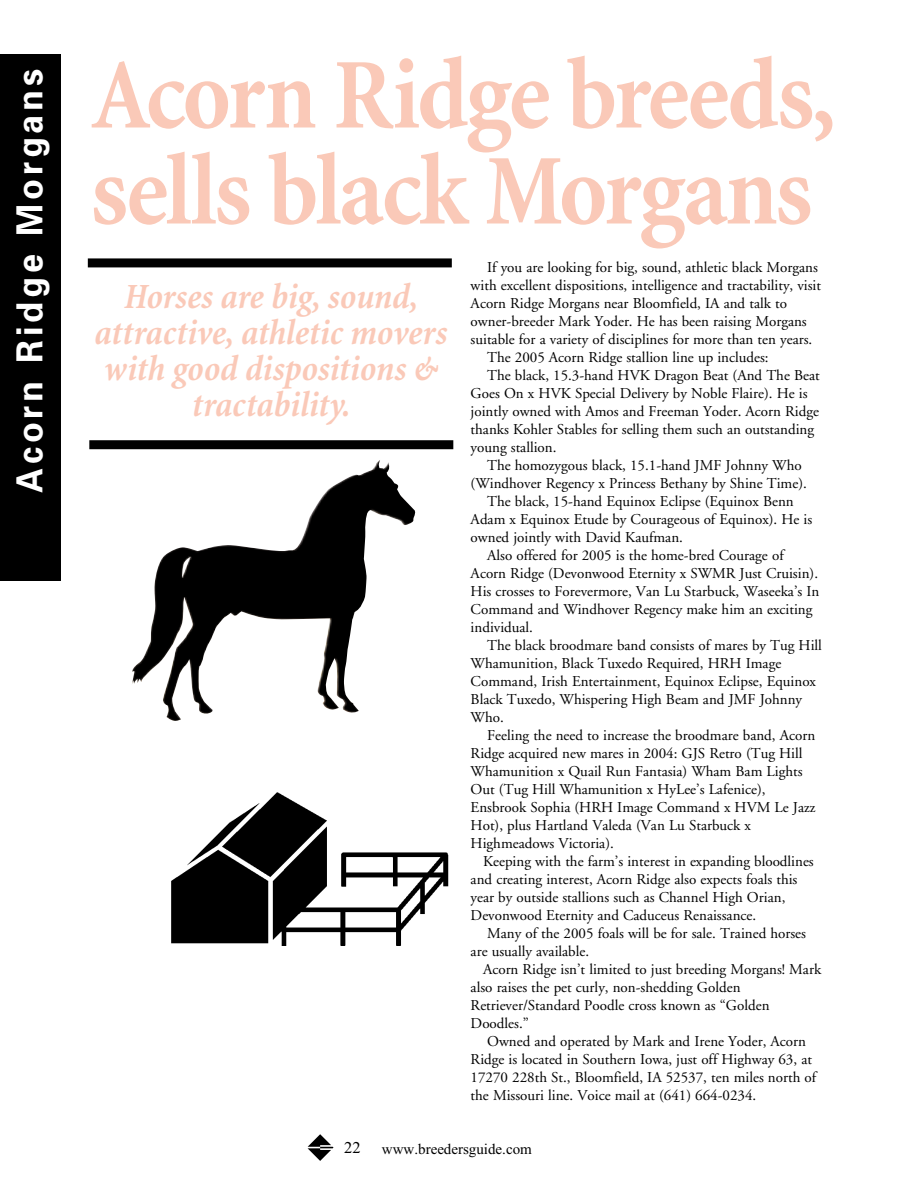
<style>
.page{position:relative;width:918px;height:1188px;background:#fff}
.page>*{position:absolute;margin:0;border:0;box-sizing:border-box;transform-origin:0 0}
.t1{font:700 condensed 102px/96px "Minion";letter-spacing:-.025em;color:#fac9b8}
.t2{font:italic 700 condensed 36px/36px "Minion";letter-spacing:-.005em;color:#fac9b8;text-align:center}
.t3{font:700 36px "Univers";letter-spacing:.11em;color:#fff;scale:.95 1}
.t4{font:16.5px "Times";color:#000}
.t5{font:15px "Adobe Garamond";color:#000}
.t6{font:15px "Times";color:#000}
</style>
<div class="page">
<svg style="left:308px;top:1134px;width:26px;height:27px"></svg>
<div style="left:88px;top:258px;width:364px;height:9px;background:#000"></div>
<div style="left:89px;top:440px;width:364px;height:9px;background:#000"></div>
<img style="left:132px;top:460px;width:284px;height:261px">
<img style="left:171px;top:792px;width:278px;height:153px">
<div style="left:0;top:54px;width:61px;height:526px;background:#000"></div>
<h2 class="t3" style="left:16px;top:493px;width:447px;rotate:-90deg">Acorn Ridge Morgans</h2>
<h1 class="t1" style="left:90px;top:56px;width:746px">Acorn Ridge breeds, sells black Morgans</h1>
<h2 class="t2" style="left:95px;top:282px;width:354px">Horses are big, sound, attractive, athletic movers with good dispositions &amp; tractability.</h2>
<p class="t5" style="left:487px;top:261px;width:332px">If you are looking for big, sound, athletic black Morgans</p>
<p class="t5" style="left:471px;top:279px;width:352px">with excellent dispositions, intelligence and tractability, visit</p>
<p class="t5" style="left:471px;top:297px;width:318px">Acorn Ridge Morgans near Bloomfield, IA and talk to</p>
<p class="t5" style="left:471px;top:315px;width:338px">owner-breeder Mark Yoder. He has been raising Morgans</p>
<p class="t5" style="left:471px;top:333px;width:343px">suitable for a variety of disciplines for more than ten years.</p>
<p class="t5" style="left:487px;top:351px;width:283px">The 2005 Acorn Ridge stallion line up includes:</p>
<p class="t5" style="left:487px;top:369px;width:334px">The black, 15.3-hand HVK Dragon Beat (And The Beat</p>
<p class="t5" style="left:471px;top:387px;width:338px">Goes On x HVK Special Delivery by Noble Flaire). He is</p>
<p class="t5" style="left:471px;top:405px;width:350px">jointly owned with Amos and Freeman Yoder. Acorn Ridge</p>
<p class="t5" style="left:471px;top:423px;width:345px">thanks Kohler Stables for selling them such an outstanding</p>
<p class="t5" style="left:471px;top:441px;width:87px">young stallion.</p>
<p class="t5" style="left:487px;top:459px;width:316px">The homozygous black, 15.1-hand JMF Johnny Who</p>
<p class="t5" style="left:471px;top:477px;width:338px">(Windhover Regency x Princess Bethany by Shine Time).</p>
<p class="t5" style="left:487px;top:495px;width:308px">The black, 15-hand Equinox Eclipse (Equinox Benn</p>
<p class="t5" style="left:471px;top:513px;width:343px">Adam x Equinox Etude by Courageous of Equinox). He is</p>
<p class="t5" style="left:471px;top:531px;width:214px">owned jointly with David Kaufman.</p>
<p class="t5" style="left:487px;top:549px;width:298px">Also offered for 2005 is the home-bred Courage of</p>
<p class="t5" style="left:471px;top:567px;width:349px">Acorn Ridge (Devonwood Eternity x SWMR Just Cruisin).</p>
<p class="t5" style="left:471px;top:585px;width:350px">His crosses to Forevermore, Van Lu Starbuck, Waseeka’s In</p>
<p class="t5" style="left:471px;top:603px;width:343px">Command and Windhover Regency make him an exciting</p>
<p class="t5" style="left:471px;top:621px;width:64px">individual.</p>
<p class="t5" style="left:487px;top:639px;width:336px">The black broodmare band consists of mares by Tug Hill</p>
<p class="t5" style="left:471px;top:657px;width:312px">Whamunition, Black Tuxedo Required, HRH Image</p>
<p class="t5" style="left:471px;top:675px;width:347px">Command, Irish Entertainment, Equinox Eclipse, Equinox</p>
<p class="t5" style="left:471px;top:693px;width:333px">Black Tuxedo, Whispering High Beam and JMF Johnny</p>
<p class="t5" style="left:471px;top:711px;width:35px">Who.</p>
<p class="t5" style="left:487px;top:729px;width:330px">Feeling the need to increase the broodmare band, Acorn</p>
<p class="t5" style="left:471px;top:747px;width:333px">Ridge acquired new mares in 2004: GJS Retro (Tug Hill</p>
<p class="t5" style="left:471px;top:765px;width:333px">Whamunition x Quail Run Fantasia) Wham Bam Lights</p>
<p class="t5" style="left:471px;top:783px;width:296px">Out (Tug Hill Whamunition x HyLee’s Lafenice),</p>
<p class="t5" style="left:471px;top:801px;width:346px">Ensbrook Sophia (HRH Image Command x HVM Le Jazz</p>
<p class="t5" style="left:471px;top:819px;width:282px">Hot), plus Hartland Valeda (Van Lu Starbuck x</p>
<p class="t5" style="left:471px;top:837px;width:145px">Highmeadows Victoria).</p>
<p class="t5" style="left:483px;top:855px;width:332px">Keeping with the farm’s interest in expanding bloodlines</p>
<p class="t5" style="left:471px;top:873px;width:328px">and creating interest, Acorn Ridge also expects foals this</p>
<p class="t5" style="left:471px;top:891px;width:316px">year by outside stallions such as Channel High Orian,</p>
<p class="t5" style="left:471px;top:909px;width:287px">Devonwood Eternity and Caduceus Renaissance.</p>
<p class="t5" style="left:487px;top:927px;width:320px">Many of the 2005 foals will be for sale. Trained horses</p>
<p class="t5" style="left:471px;top:945px;width:120px">are usually available.</p>
<p class="t5" style="left:483px;top:963px;width:340px">Acorn Ridge isn’t limited to just breeding Morgans! Mark</p>
<p class="t5" style="left:471px;top:981px;width:271px">also raises the pet curly, non-shedding Golden</p>
<p class="t5" style="left:471px;top:999px;width:300px">Retriever/Standard Poodle cross known as “Golden</p>
<p class="t5" style="left:471px;top:1017px;width:60px">Doodles.”</p>
<p class="t5" style="left:487px;top:1035px;width:320px">Owned and operated by Mark and Irene Yoder, Acorn</p>
<p class="t5" style="left:471px;top:1053px;width:343px">Ridge is located in Southern Iowa, just off Highway 63, at</p>
<p class="t5" style="left:471px;top:1071px;width:347px">17270 228th St., Bloomfield, IA 52537, ten miles north of</p>
<p class="t5" style="left:471px;top:1089px;width:287px">the Missouri line. Voice mail at (641) 664-0234.</p>
<p class="t4" style="left:344px;top:1141px;width:18px">22</p>
<p class="t6" style="left:382px;top:1143px;width:151px">www.breedersguide.com</p>
</div>
